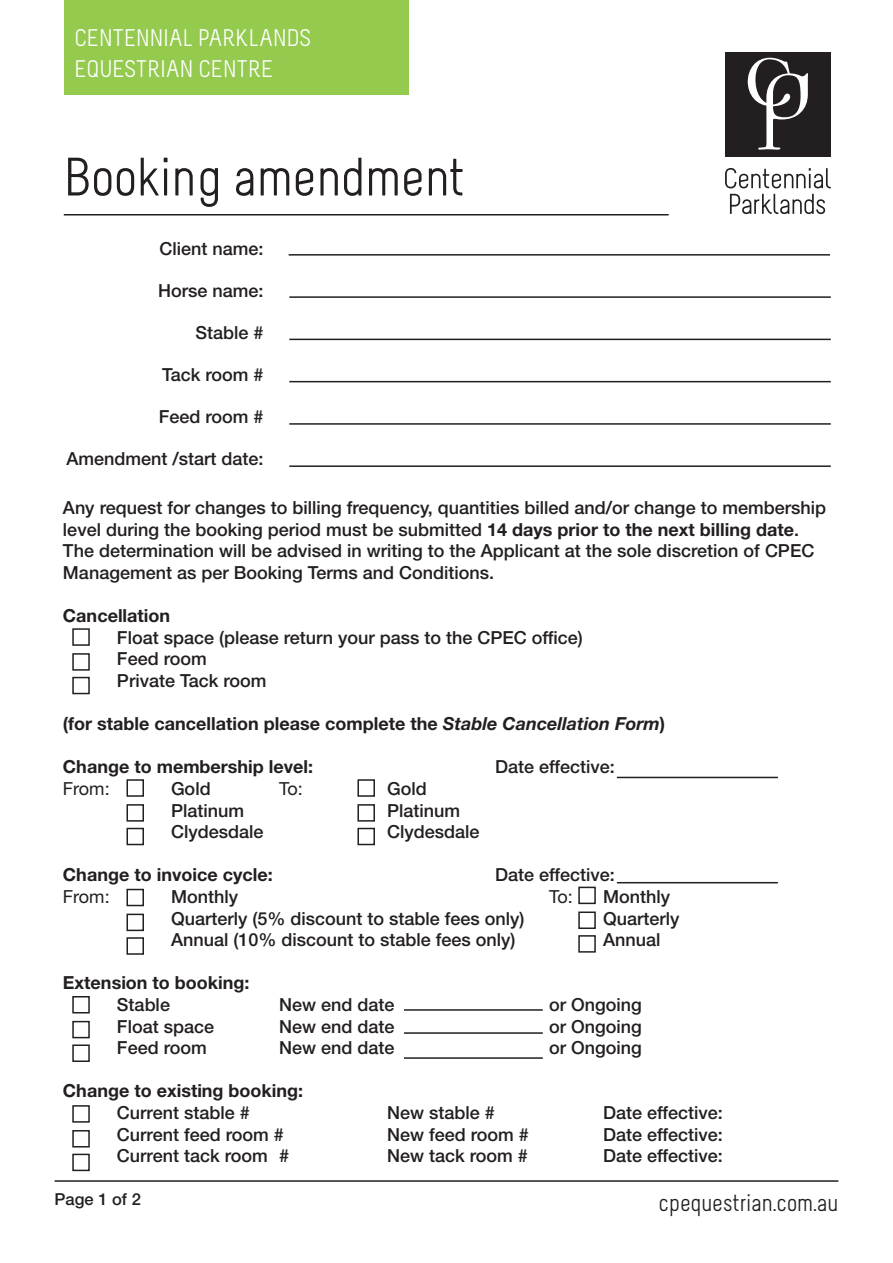
<style>
.page{position:relative;width:893px;height:1263px;background:#fff}
.page>*{position:absolute;margin:0;border:0;box-sizing:border-box;transform-origin:0 0}
.t1{font:54px "Melbourne";color:#231f20}
.t2{font:24px "Melbourne";color:#fff}
.t3{font:24px "Melbourne";color:#231f20}
.t4{font:500 18px/21.6px "Helvetica Neue LT Std";color:#231f20}
.t5{font:700 18px "Helvetica Neue LT Std";color:#231f20}
.t6{font:18px "Helvetica Neue LT";letter-spacing:-.01em;color:#231f20}
.t7{font:500 16.5px "Helvetica Neue LT Std";color:#231f20}
.s1{font-weight:700}
.s2{font-style:italic}
</style>
<div class="page">
<hr style="left:55px;top:1180px;width:783px;height:2px;background:#231f20">
<div style="left:64px;top:0;width:344px;height:95px;background:#94ca4e"></div>
<div style="left:725px;top:52px;width:106px;height:105px;background:#231f20"></div>
<svg style="left:748px;top:58px;width:60px;height:92px"></svg>
<svg style="left:725px;top:168px;width:106px;height:20px"></svg>
<svg style="left:730px;top:194px;width:95px;height:20px"></svg>
<hr style="left:64px;top:214px;width:605px;height:1px;background:#231f20">
<hr style="left:289px;top:381px;width:542px;height:1px;background:#231f20">
<hr style="left:289px;top:423px;width:542px;height:2px;background:#231f20">
<hr style="left:289px;top:465px;width:542px;height:2px;background:#231f20">
<hr style="left:289px;top:254px;width:541px;height:2px;background:#231f20">
<hr style="left:289px;top:296px;width:542px;height:2px;background:#231f20">
<hr style="left:289px;top:339px;width:542px;height:1px;background:#231f20">
<div style="left:72px;top:628px;width:18px;height:18px;border:2px solid #231f20"></div>
<div style="left:72px;top:653px;width:18px;height:18px;border:2px solid #231f20"></div>
<div style="left:72px;top:677px;width:18px;height:17px;border:2px solid #231f20"></div>
<div style="left:126px;top:779px;width:18px;height:18px;border:2px solid #231f20"></div>
<div style="left:126px;top:804px;width:18px;height:18px;border:2px solid #231f20"></div>
<div style="left:126px;top:828px;width:18px;height:17px;border:2px solid #231f20"></div>
<div style="left:357px;top:779px;width:18px;height:18px;border:2px solid #231f20"></div>
<div style="left:357px;top:804px;width:18px;height:18px;border:2px solid #231f20"></div>
<div style="left:357px;top:828px;width:18px;height:17px;border:2px solid #231f20"></div>
<div style="left:126px;top:889px;width:18px;height:17px;border:2px solid #231f20"></div>
<div style="left:126px;top:914px;width:18px;height:17px;border:2px solid #231f20"></div>
<div style="left:126px;top:937px;width:18px;height:18px;border:2px solid #231f20"></div>
<div style="left:578px;top:887px;width:18px;height:17px;border:2px solid #231f20"></div>
<div style="left:578px;top:911px;width:18px;height:18px;border:2px solid #231f20"></div>
<div style="left:578px;top:935px;width:18px;height:18px;border:2px solid #231f20"></div>
<div style="left:72px;top:996px;width:18px;height:17px;border:2px solid #231f20"></div>
<div style="left:72px;top:1021px;width:18px;height:17px;border:2px solid #231f20"></div>
<div style="left:72px;top:1044px;width:18px;height:18px;border:2px solid #231f20"></div>
<div style="left:72px;top:1105px;width:18px;height:18px;border:2px solid #231f20"></div>
<div style="left:72px;top:1130px;width:18px;height:17px;border:2px solid #231f20"></div>
<div style="left:72px;top:1154px;width:18px;height:17px;border:2px solid #231f20"></div>
<hr style="left:404px;top:1009px;width:139px;height:2px;background:#231f20">
<hr style="left:617px;top:882px;width:161px;height:1px;background:#231f20">
<hr style="left:617px;top:777px;width:161px;height:1px;background:#231f20">
<hr style="left:404px;top:1032px;width:139px;height:2px;background:#231f20">
<hr style="left:404px;top:1057px;width:139px;height:2px;background:#231f20">
<p class="t2" style="left:74px;top:24px;width:238px">CENTENNIAL PARKLANDS</p>
<p class="t2" style="left:74px;top:55px;width:200px">EQUESTRIAN CENTRE</p>
<p class="t1" style="left:64px;top:147px;width:403px">Booking amendment</p>
<p class="t4" style="left:160px;top:238px;width:106px">Client name:</p>
<p class="t4" style="left:158px;top:280px;width:107px">Horse name:</p>
<p class="t4" style="left:196px;top:322px;width:70px">Stable #</p>
<p class="t4" style="left:162px;top:364px;width:103px">Tack room #</p>
<p class="t4" style="left:159px;top:406px;width:106px">Feed room #</p>
<p class="t4" style="left:67px;top:448px;width:199px">Amendment /start date:</p>
<p class="t4" style="left:63px;top:497px;width:764px">Any request for changes to billing frequency, quantities billed and/or change to membership level during the booking period must be submitted <span class="s1">14 days prior to the next billing date</span>.<br>The determination will be advised in writing to the Applicant at the sole discretion of CPEC Management as per Booking Terms and Conditions.</p>
<p class="t5" style="left:63px;top:605px;width:109px">Cancellation</p>
<p class="t4" style="left:117px;top:626px;width:467px">Float space (please return your pass to the CPEC office)</p>
<p class="t4" style="left:117px;top:648px;width:91px">Feed room</p>
<p class="t4" style="left:117px;top:670px;width:151px">Private Tack room</p>
<p class="t5" style="left:63px;top:713px;width:604px">(for stable cancellation please complete the <span class="s2">Stable Cancellation Form</span>)</p>
<p class="t5" style="left:63px;top:756px;width:252px">Change to membership level:</p>
<p class="t4" style="left:495px;top:756px;width:121px">Date effective:</p>
<p class="t6" style="left:63px;top:778px;width:48px">From:</p>
<p class="t4" style="left:171px;top:778px;width:41px">Gold</p>
<p class="t6" style="left:279px;top:778px;width:25px">To:</p>
<p class="t4" style="left:387px;top:778px;width:41px">Gold</p>
<p class="t4" style="left:171px;top:799px;width:75px">Platinum</p>
<p class="t4" style="left:387px;top:799px;width:75px">Platinum</p>
<p class="t4" style="left:171px;top:821px;width:94px">Clydesdale</p>
<p class="t4" style="left:387px;top:821px;width:94px">Clydesdale</p>
<p class="t5" style="left:63px;top:864px;width:211px">Change to invoice cycle:</p>
<p class="t4" style="left:495px;top:864px;width:121px">Date effective:</p>
<p class="t6" style="left:63px;top:886px;width:48px">From:</p>
<p class="t4" style="left:171px;top:886px;width:69px">Monthly</p>
<p class="t6" style="left:549px;top:886px;width:25px">To:</p>
<p class="t4" style="left:603px;top:886px;width:69px">Monthly</p>
<p class="t4" style="left:171px;top:907px;width:355px">Quarterly (5% discount to stable fees only)</p>
<p class="t4" style="left:603px;top:907px;width:78px">Quarterly</p>
<p class="t4" style="left:171px;top:929px;width:346px">Annual (10% discount to stable fees only)</p>
<p class="t4" style="left:603px;top:929px;width:59px">Annual</p>
<p class="t5" style="left:63px;top:972px;width:188px">Extension to booking:</p>
<p class="t4" style="left:117px;top:994px;width:55px">Stable</p>
<p class="t4" style="left:279px;top:994px;width:117px">New end date</p>
<p class="t4" style="left:549px;top:994px;width:94px">or Ongoing</p>
<p class="t4" style="left:117px;top:1015px;width:99px">Float space</p>
<p class="t4" style="left:279px;top:1015px;width:117px">New end date</p>
<p class="t4" style="left:549px;top:1015px;width:94px">or Ongoing</p>
<p class="t4" style="left:117px;top:1037px;width:91px">Feed room</p>
<p class="t4" style="left:279px;top:1037px;width:117px">New end date</p>
<p class="t4" style="left:549px;top:1037px;width:94px">or Ongoing</p>
<p class="t5" style="left:63px;top:1080px;width:242px">Change to existing booking:</p>
<p class="t4" style="left:117px;top:1102px;width:134px">Current stable #</p>
<p class="t4" style="left:387px;top:1102px;width:109px">New stable #</p>
<p class="t4" style="left:603px;top:1102px;width:121px">Date effective:</p>
<p class="t4" style="left:117px;top:1123px;width:168px">Current feed room #</p>
<p class="t4" style="left:387px;top:1123px;width:143px">New feed room #</p>
<p class="t4" style="left:603px;top:1123px;width:121px">Date effective:</p>
<p class="t4" style="left:117px;top:1145px;width:174px">Current tack room #</p>
<p class="t4" style="left:387px;top:1145px;width:142px">New tack room #</p>
<p class="t4" style="left:603px;top:1145px;width:121px">Date effective:</p>
<p class="t7" style="left:55px;top:1189px;width:88px">Page 1 of 2</p>
<h2 class="t3" style="left:659px;top:1189px;width:181px">cpequestrian.com.au</h2>
</div>
